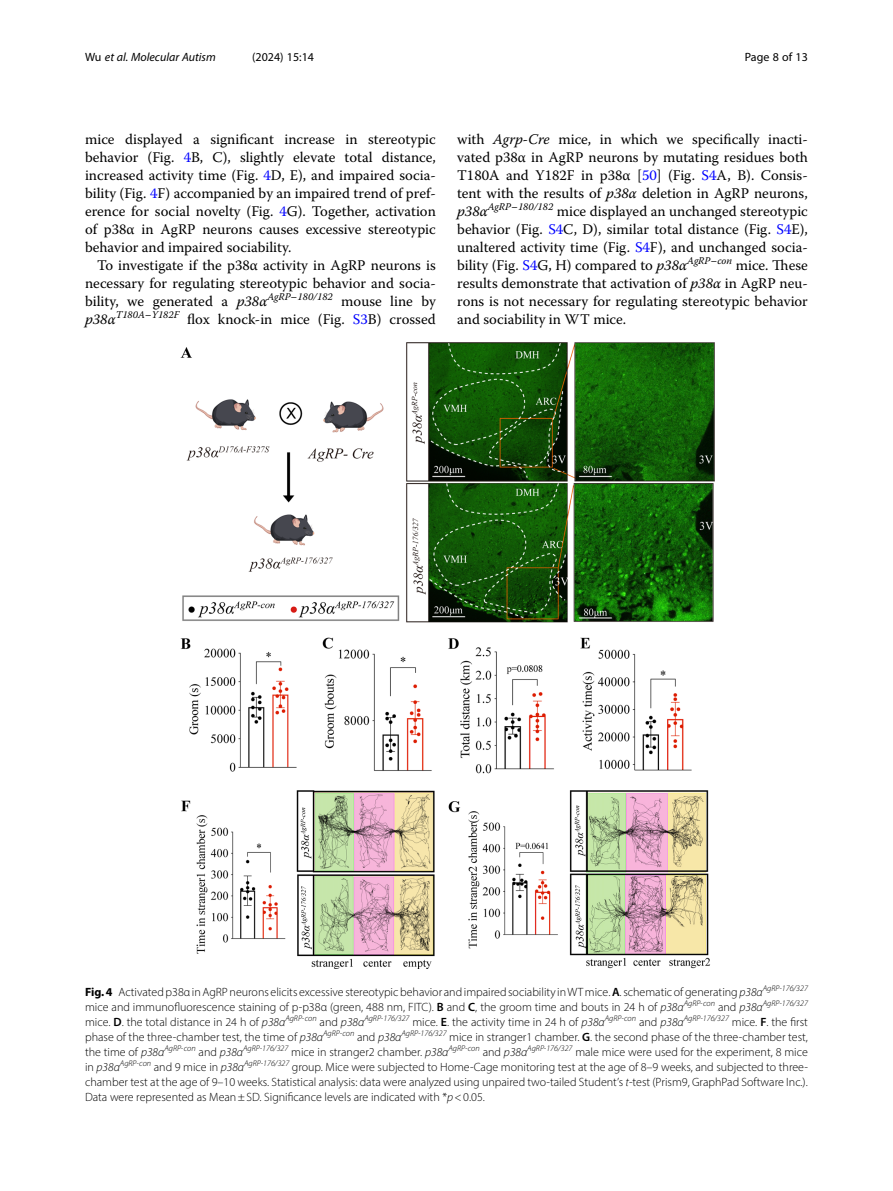
<style>
.page{position:relative;width:893px;height:1191px;background:#fff}
.page>*{position:absolute;margin:0;border:0;box-sizing:border-box;transform-origin:0 0}
.Body_Text_Indent{font:14.7px/18px "Warnock Pro";color:#000;text-align:justify}
.Body_Text{font:14.7px/18px "Warnock Pro";color:#000;text-align:justify}
.Figure_Caption{font:300 12px/15px "Myriad Pro";color:#000;text-align:justify}
.t1{font:italic 12px "Myriad Pro";color:#000}
.t2{font:12px "Myriad Pro";color:#000}
.s1{font-style:normal}
.s2{color:#00f}
.s3{font-style:italic}
.s4{font-weight:700}
.s5{font-weight:600}
</style>
<div class="page">
<img style="left:180px;top:343px;width:534px;height:626px">
<p class="t1" style="left:85px;top:50px;width:132px"><span class="s1">Wu</span> et al. Molecular Autism</p>
<p class="t2" style="left:252px;top:50px;width:63px">(2024) 15:14</p>
<p class="t2" style="left:745px;top:50px;width:65px">Page 8 of 13</p>
<p class="Body_Text" style="left:85px;top:130px;width:352px">mice displayed a significant increase in stereotypic behavior (Fig. <span class="s2">4</span>B, C), slightly elevate total distance, increased activity time (Fig. <span class="s2">4</span>D, E), and impaired socia&shy;bility (Fig. <span class="s2">4</span>F) accompanied by an impaired trend of pref&shy;erence for social novelty (Fig. <span class="s2">4</span>G). Together, activation of p38α in AgRP neurons causes excessive stereotypic behavior and impaired sociability.</p>
<p class="Body_Text_Indent" style="left:85px;top:256px;width:352px;text-indent:12px">To investigate if the p38α activity in AgRP neurons is necessary for regulating stereotypic behavior and socia&shy;bility, we generated a <span class="s3">p38α</span><sup>AgRP</sup><sup>−</sup><sup>180/182</sup> mouse line by <span class="s3">p38α</span><sup>T180A</sup><sup>−</sup><sup>Y182F</sup> flox knock-in mice (Fig. <span class="s2">S3</span>B) crossed</p>
<p class="Body_Text_Indent" style="left:457px;top:130px;width:352px">with <span class="s3">Agrp-Cre</span> mice, in which we specifically inacti&shy;vated p38α in AgRP neurons by mutating residues both T180A and Y182F in p38α [<span class="s2">50</span>] (Fig. <span class="s2">S4</span>A, B). Consis&shy;tent with the results of <span class="s3">p38α</span> deletion in AgRP neurons, <span class="s3">p38α</span><sup>AgRP</sup><sup>−</sup><sup>180/182</sup> mice displayed an unchanged stereotypic behavior (Fig. <span class="s2">S4</span>C, D), similar total distance (Fig. <span class="s2">S4</span>E), unaltered activity time (Fig. <span class="s2">S4</span>F), and unchanged socia&shy;bility (Fig. <span class="s2">S4</span>G, H) compared to <span class="s3">p38α</span><sup>AgRP</sup><sup>−</sup><sup>con</sup> mice. These results demonstrate that activation of <span class="s3">p38α</span> in AgRP neu&shy;rons is not necessary for regulating stereotypic behavior and sociability in WT mice.</p>
<p class="Figure_Caption" style="left:85px;top:984px;width:724px"><span class="s4">Fig. 4</span> Activated p38α in AgRP neurons elicits excessive stereotypic behavior and impaired sociability in WT mice. <span class="s5">A</span>. schematic of generating <span class="s3">p38α</span><sup>AgRP-176/327 </sup>mice and immunofluorescence staining of p-p38α (green, 488 nm, FITC). <span class="s5">B</span> and <span class="s5">C</span>, the groom time and bouts in 24 h of <span class="s3">p38α</span><sup>AgRP-con</sup> and <span class="s3">p38α</span><sup>AgRP-176/327 </sup>mice. <span class="s5">D</span>. the total distance in 24 h of <span class="s3">p38α</span><sup>AgRP-con</sup> and <span class="s3">p38α</span><sup>AgRP-176/327</sup> mice. <span class="s5">E</span>. the activity time in 24 h of <span class="s3">p38α</span><sup>AgRP-con</sup> and <span class="s3">p38α</span><sup>AgRP-176/327</sup> mice. <span class="s5">F</span>. the first phase of the three-chamber test, the time of <span class="s3">p38α</span><sup>AgRP-con</sup> and <span class="s3">p38α</span><sup>AgRP-176/327</sup> mice in stranger1 chamber. <span class="s5">G</span>. the second phase of the three-chamber test, the time of <span class="s3">p38α</span><sup>AgRP-con</sup> and <span class="s3">p38α</span><sup>AgRP-176/327</sup> mice in stranger2 chamber. <span class="s3">p38α</span><sup>AgRP-con</sup> and <span class="s3">p38α</span><sup>AgRP-176/327</sup> male mice were used for the experiment, 8 mice in <span class="s3">p38α</span><sup>AgRP-con</sup> and 9 mice in <span class="s3">p38α</span><sup>AgRP-176/327</sup> group. Mice were subjected to Home-Cage monitoring test at the age of 8–9 weeks, and subjected to three&shy;chamber test at the age of 9–10 weeks. Statistical analysis: data were analyzed using unpaired two-tailed Student’s <span class="s3">t</span>-test (Prism9, GraphPad Software Inc.).<br>Data were represented as Mean±SD. Significance levels are indicated with *<span class="s3">p</span>&lt;0.05.</p>
</div>
